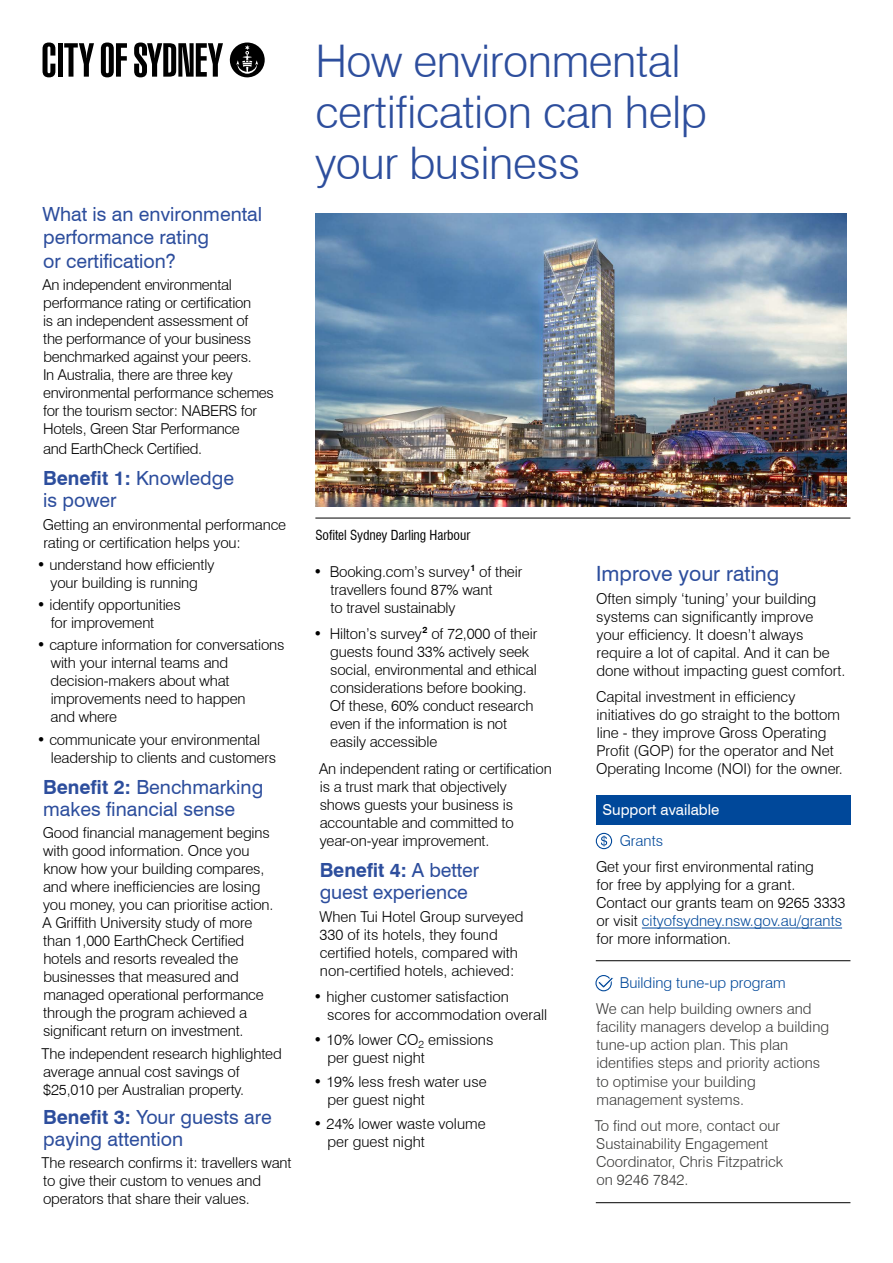
<style>
.page{position:relative;width:893px;height:1263px;background:#fff}
.page>*{position:absolute;margin:0;border:0;box-sizing:border-box;transform-origin:0 0}
.t1{font:300 45px/51px "Swiss 721 BT";letter-spacing:-.01em;color:#2d4e9d}
.t2{font:21px "Swiss 721 BT";color:#2d4e9d}
.t3{font:19.5px/22.5px "Swiss 721 BT";color:#2d4e9d}
.t4{font:300 15px/18px "Swiss 721 BT";letter-spacing:-.01em;color:#000}
.t5{font:300 15px/18px "Swiss 721 BT";color:#3c3c3b}
.t6{font:300 15px "Swiss 721 BT";color:#00489a}
.t7{font:15px "Swiss 721 BT";color:#fff}
.t8{font:condensed 13.5px "Swiss 721 BT";letter-spacing:-.005em;color:#000}
.s1{font-weight:700}
.s2{color:#00489a}
</style>
<div class="page">
<div style="left:596px;top:795px;width:254px;height:30px;background:#00489a"></div>
<hr style="left:642px;top:928px;width:200px;height:1px;background:#00489a">
<img style="left:315px;top:214px;width:532px;height:292px">
<svg style="left:229px;top:43px;width:36px;height:34px"></svg>
<svg style="left:43px;top:43px;width:12px;height:34px"></svg>
<div style="left:58px;top:43px;width:5px;height:34px;background:#000"></div>
<svg style="left:64px;top:43px;width:30px;height:34px"></svg>
<svg style="left:101px;top:43px;width:26px;height:34px"></svg>
<svg style="left:134px;top:43px;width:89px;height:34px"></svg>
<hr style="left:315px;top:518px;width:535px;height:1px;background:#000">
<svg style="left:596px;top:833px;width:16px;height:16px"></svg>
<svg style="left:595px;top:975px;width:19px;height:16px"></svg>
<hr style="left:596px;top:960px;width:254px;height:1px;background:#000">
<hr style="left:596px;top:1202px;width:254px;height:1px;background:#000">
<h3 class="t3" style="left:42px;top:203px;width:221px;line-height:23.2px">What is an environmental performance rating<br>or certification?</h3>
<p class="t4" style="left:42px;top:276px;width:233px">An independent environmental performance rating or certification<br>is an independent assessment of<br>the performance of your business benchmarked against your peers.<br>In Australia, there are three key environmental performance schemes for the tourism sector: NABERS for Hotels, Green Star Performance</p>
<p class="t4" style="left:43px;top:439px;width:161px">and EarthCheck Certified.</p>
<h3 class="t3" style="left:43px;top:466px;width:193px"><span class="s1">Benefit 1:</span> Knowledge is power</h3>
<p class="t4" style="left:43px;top:515px;width:245px">Getting an environmental performance rating or certification helps you:</p>
<p class="t4" style="left:37px;top:555px;width:179px;text-align:center">• understand how efficiently your building is running</p>
<p class="t4" style="left:51px;top:596px;width:132px;text-indent:-14px">• identify opportunities for improvement</p>
<p class="t4" style="left:51px;top:636px;width:235px;text-indent:-14px">• capture information for conversations with your internal teams and decision-makers about what improvements need to happen<br>and where</p>
<p class="t4" style="left:51px;top:730px;width:227px;text-indent:-14px">• communicate your environmental leadership to clients and customers</p>
<h3 class="t3" style="left:43px;top:775px;width:222px"><span class="s1">Benefit 2:</span> Benchmarking makes financial sense</h3>
<p class="t4" style="left:42px;top:824px;width:233px">Good financial management begins with good information. Once you know how your building compares, and where inefficiencies are losing you money, you can prioritise action.<br>A Griffith University study of more than 1,000 EarthCheck Certified hotels and resorts revealed the businesses that measured and managed operational performance through the program achieved a significant return on investment.</p>
<p class="t4" style="left:42px;top:1044px;width:242px">The independent research highlighted average annual cost savings of $25,010 per Australian property.</p>
<h3 class="t3" style="left:43px;top:1105px;width:230px"><span class="s1">Benefit 3:</span> Your guests are paying attention</h3>
<p class="t4" style="left:42px;top:1154px;width:251px">The research confirms it: travellers want to give their custom to venues and operators that share their values.</p>
<h1 class="t1" style="left:315px;top:35px;width:393px">How environmental certification can help your business</h1>
<p class="t8" style="left:315px;top:527px;width:156px">Sofitel Sydney Darling Harbour</p>
<p class="t4" style="left:330px;top:562px;width:193px;text-indent:-17px">• Booking.com’s survey<sup>1</sup> of their travellers found 87% want<br>to travel sustainably</p>
<p class="t4" style="left:330px;top:625px;width:209px;text-indent:-16px">• Hilton’s survey<sup>2</sup> of 72,000 of their guests found 33% actively seek social, environmental and ethical considerations before booking.<br>Of these, 60% conduct research even if the information is not easily accessible</p>
<p class="t4" style="left:319px;top:759px;width:234px">An independent rating or certification is a trust mark that objectively<br>shows guests your business is accountable and committed to year-on-year improvement.</p>
<h3 class="t3" style="left:320px;top:858px;width:161px"><span class="s1">Benefit 4:</span> A better guest experience</h3>
<p class="t4" style="left:320px;top:907px;width:205px">When Tui Hotel Group surveyed<br>330 of its hotels, they found certified hotels, compared with non-certified hotels, achieved:</p>
<p class="t4" style="left:327px;top:988px;width:222px;text-indent:-14px">• higher customer satisfaction scores for accommodation overall</p>
<p class="t4" style="left:327px;top:1030px;width:167px;text-indent:-14px">• 10% lower CO<sub>2</sub> emissions per guest night</p>
<p class="t4" style="left:327px;top:1072px;width:161px;text-indent:-14px">• 19% less fresh water use per guest night</p>
<p class="t4" style="left:327px;top:1115px;width:160px;text-indent:-14px">• 24% lower waste volume per guest night</p>
<h2 class="t2" style="left:596px;top:561px;width:185px">Improve your rating</h2>
<p class="t4" style="left:596px;top:589px;width:251px">Often simply ‘tuning’ your building systems can significantly improve<br>your efficiency. It doesn’t always require a lot of capital. And it can be done without impacting guest comfort.</p>
<p class="t4" style="left:596px;top:688px;width:248px">Capital investment in efficiency initiatives do go straight to the bottom line - they improve Gross Operating Profit (GOP) for the operator and Net Operating Income (NOI) for the owner.</p>
<p class="t7" style="left:602px;top:801px;width:118px">Support available</p>
<p class="t6" style="left:620px;top:831px;width:45px">Grants</p>
<p class="t4" style="left:596px;top:858px;width:251px">Get your first environmental rating<br>for free by applying for a grant.<br>Contact our grants team on 9265 3333 or visit <span class="s2">cityofsydney.nsw.gov.au/grants </span>for more information.</p>
<p class="t6" style="left:620px;top:973px;width:167px">Building tune-up program</p>
<p class="t5" style="left:596px;top:1000px;width:234px">We can help building owners and facility managers develop a building tune-up action plan. This plan identifies steps and priority actions to optimise your building management systems.</p>
<p class="t5" style="left:595px;top:1116px;width:190px">To find out more, contact our<br>Sustainability Engagement<br>Coordinator, Chris Fitzpatrick on 9246 7842.</p>
</div>
